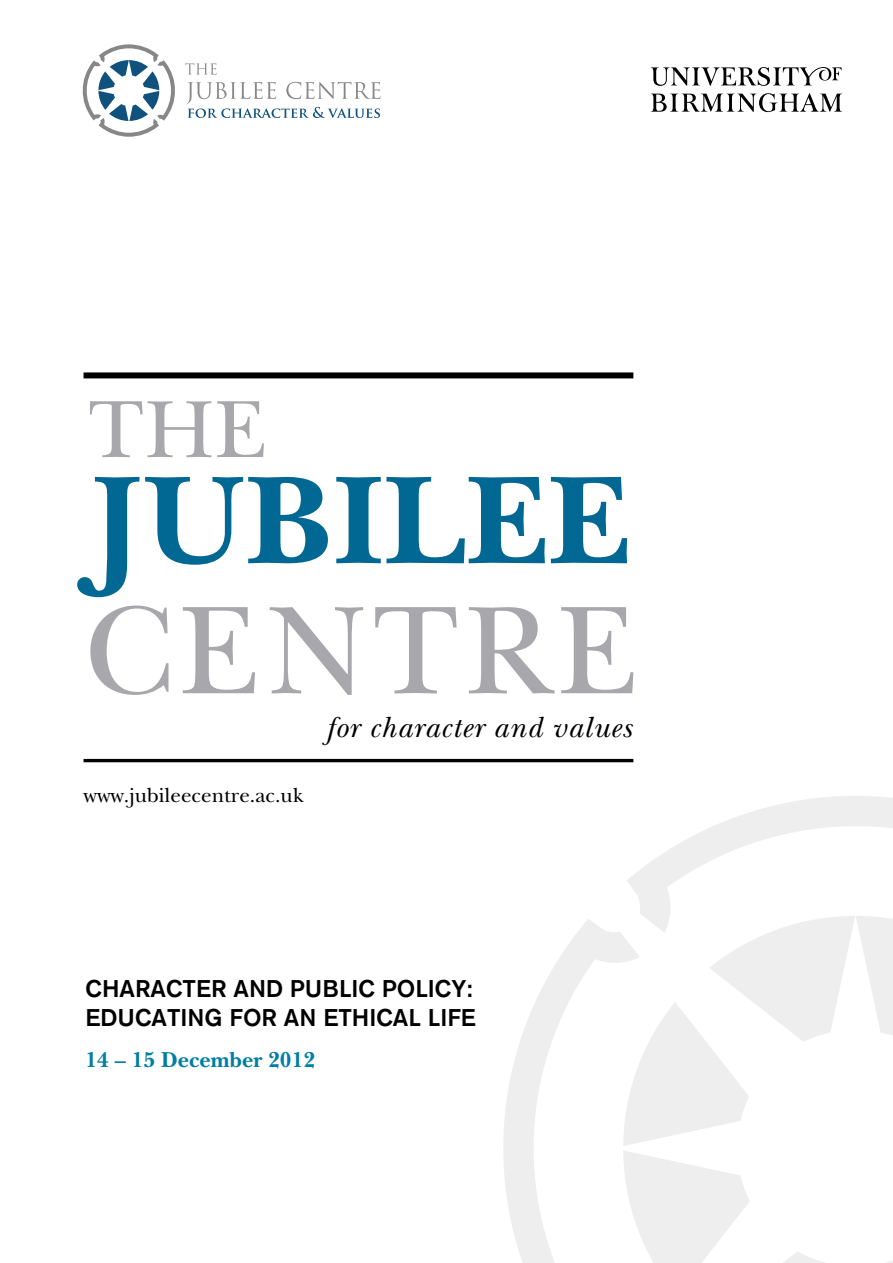
<style>
.page{position:relative;width:893px;height:1263px;background:#fff}
.page>*{position:absolute;margin:0;border:0;box-sizing:border-box;transform-origin:0 0}
.t1{font:700 130.5px "New Baskerville LT";letter-spacing:.01em;color:#006892}
.t2{font:130.5px "New Baskerville LT";letter-spacing:.05em;color:#a8a7ab}
.t3{font:84.45px "New Baskerville LT";color:#a8a7ab}
.t4{font:italic 30.45px "New Baskerville LT";letter-spacing:.03em;color:#000}
.t5{font:500 24px/29.5px "Akzidenz Grotesk BQ";color:#000}
.t6{font:700 22.5px "New Baskerville LT";color:#007da5}
.t7{font:21px "New Baskerville LT";color:#000}
</style>
<div class="page">
<svg style="left:651px;top:67px;width:191px;height:19px"></svg>
<svg style="left:651px;top:93px;width:191px;height:19px"></svg>
<svg style="left:187px;top:82px;width:193px;height:36px"></svg>
<svg style="left:185px;top:63px;width:32px;height:12px"></svg>
<svg style="left:82px;top:44px;width:93px;height:93px"></svg>
<hr style="left:84px;top:759px;width:549px;height:3px;background:#000">
<div style="left:84px;top:372px;width:549px;height:6px;background:#000"></div>
<svg style="left:503px;top:796px;width:390px;height:467px"></svg>
<h2 class="t3" style="left:88px;top:380px;width:181px">THE</h2>
<h1 class="t1" style="left:92px;top:444px;width:539px">JUBILEE</h1>
<h1 class="t2" style="left:84px;top:575px;width:556px">CENTRE</h1>
<p class="t7" style="left:84px;top:783px;width:222px">www.jubileecentre.ac.uk</p>
<p class="t4" style="left:325px;top:709px;width:308px">for character and values</p>
<p class="t5" style="left:86px;top:973px;width:392px">CHARACTER AND PUBLIC POLICY:<br>EDUCATING FOR AN ETHICAL LIFE</p>
<p class="t6" style="left:86px;top:1046px;width:231px">14 – 15 December 2012</p>
</div>
